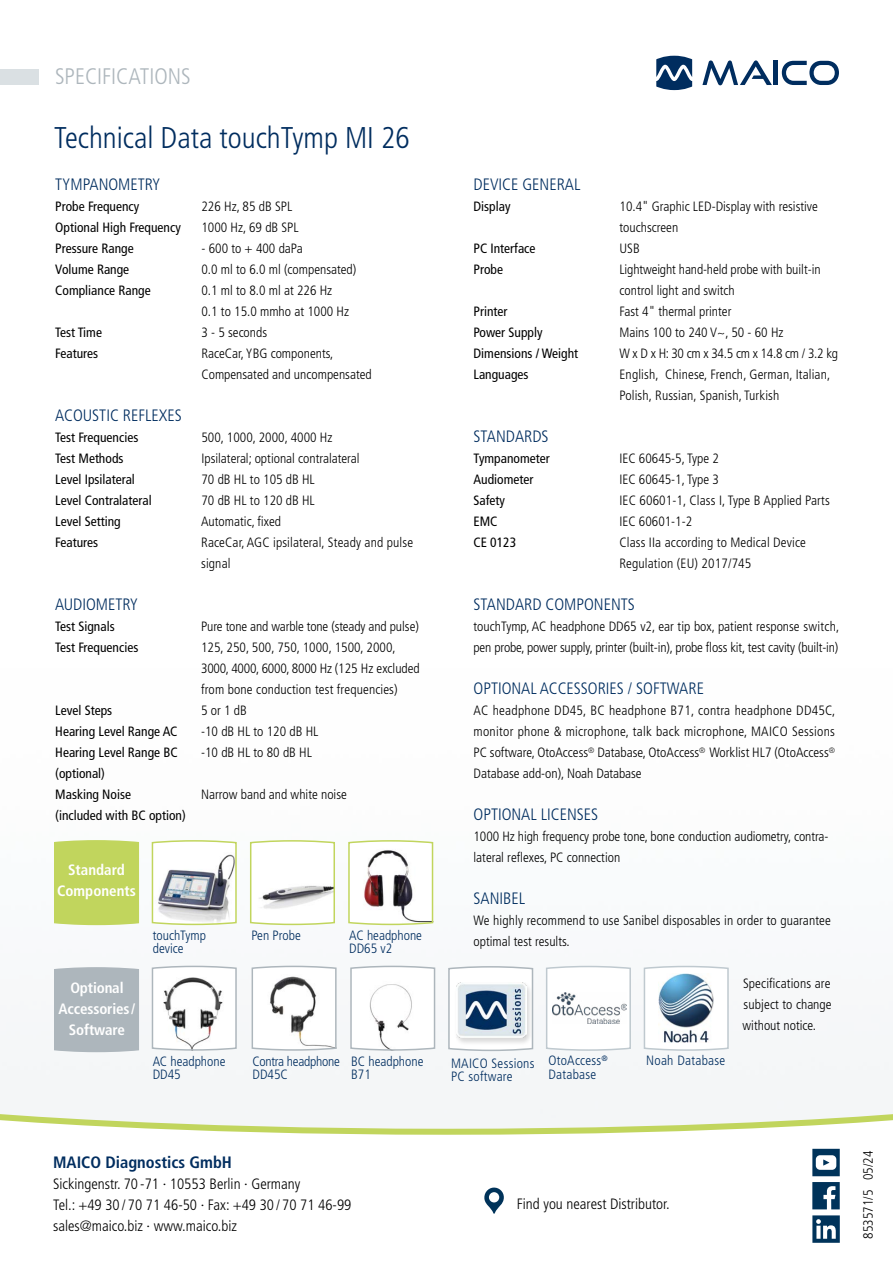
<style>
.page{position:relative;width:893px;height:1263px;background:#fff}
.page>*{position:absolute;margin:0;border:0;box-sizing:border-box;transform-origin:0 0}
.t1{font:300 condensed 30px "Frutiger LT Std";color:#002d5f}
.t2{font:300 condensed 22.5px "Frutiger LT Std";color:#adb6bc}
.t3{font:300 condensed 16.5px "Frutiger LT Std";color:#002d5f}
.t4{font:700 condensed 16.5px "Frutiger LT Std";color:#002d5f}
.t5{font:300 condensed 15px/21px "Frutiger LT Std";color:#000}
.t6{font:700 condensed 15px/21px "Frutiger LT Std";letter-spacing:-.01em;color:#fff;text-align:center}
.t7{font:300 condensed 13.5px/21px "Frutiger LT Std";color:#000}
.t8{font:condensed 13.5px/21px "Frutiger LT Std";color:#000}
.t9{font:300 condensed 13.5px/13.5px "Frutiger LT Std";color:#002d5f}
.t10{font:300 condensed 13.5px/13.5px "Frutiger LT Std";letter-spacing:.02em;color:#002d5f}
.t11{font:300 condensed 13.5px "Frutiger LT Std";letter-spacing:-.02em;color:#000}
.t12{font:300 condensed 13.5px/13.5px "Frutiger LT Std";letter-spacing:-.02em;color:#002d5f}
</style>
<div class="page">
<svg style="left:0;top:1110px;width:893px;height:25px"></svg>
<svg style="left:702px;top:60px;width:70px;height:25px"></svg>
<hr style="left:774px;top:61px;width:4px;height:24px;background:#002d5f">
<svg style="left:782px;top:61px;width:57px;height:24px"></svg>
<svg style="left:656px;top:56px;width:36px;height:34px"></svg>
<svg style="left:151px;top:839px;width:87px;height:87px"></svg>
<svg style="left:249px;top:839px;width:87px;height:87px"></svg>
<div style="left:53px;top:839px;width:87px;height:87px;background:#c1d55d"></div>
<div style="left:53px;top:966px;width:87px;height:87px;background:#adb6bc"></div>
<div style="left:0;top:69px;width:38px;height:16px;background:#dae0e3"></div>
<svg style="left:484px;top:1187px;width:20px;height:27px"></svg>
<svg style="left:251px;top:965px;width:86px;height:86px"></svg>
<svg style="left:349px;top:965px;width:87px;height:86px"></svg>
<svg style="left:447px;top:965px;width:87px;height:87px"></svg>
<svg style="left:643px;top:965px;width:87px;height:86px"></svg>
<svg style="left:545px;top:965px;width:87px;height:86px"></svg>
<svg style="left:151px;top:965px;width:87px;height:86px"></svg>
<svg style="left:347px;top:839px;width:87px;height:87px"></svg>
<svg style="left:812px;top:1182px;width:28px;height:27px"></svg>
<svg style="left:812px;top:1215px;width:28px;height:28px"></svg>
<svg style="left:812px;top:1149px;width:28px;height:27px"></svg>
<h2 class="t2" style="left:55px;top:64px;width:137px">SPECIFICATIONS</h2>
<h1 class="t1" style="left:54px;top:121px;width:357px">Technical Data touchTymp MI 26</h1>
<p class="t3" style="left:55px;top:175px;width:107px">TYMPANOMETRY</p>
<p class="t8" style="left:55px;top:196px;width:86px">Probe Frequency</p>
<p class="t7" style="left:201px;top:196px;width:92px">226 Hz, 85 dB SPL</p>
<p class="t8" style="left:55px;top:217px;width:127px">Optional High Frequency</p>
<p class="t7" style="left:201px;top:217px;width:99px">1000 Hz, 69 dB SPL</p>
<p class="t8" style="left:55px;top:238px;width:80px">Pressure Range</p>
<p class="t7" style="left:201px;top:238px;width:103px">- 600 to + 400 daPa</p>
<p class="t8" style="left:55px;top:259px;width:75px">Volume Range</p>
<p class="t7" style="left:201px;top:259px;width:156px">0.0 ml to 6.0 ml (compensated)</p>
<p class="t8" style="left:55px;top:280px;width:97px">Compliance Range</p>
<p class="t7" style="left:201px;top:280px;width:149px">0.1 ml to 8.0 ml at 226 Hz<br>0.1 to 15.0 mmho at 1000 Hz</p>
<p class="t8" style="left:55px;top:322px;width:48px">Test Time</p>
<p class="t7" style="left:201px;top:322px;width:67px">3 - 5 seconds</p>
<p class="t8" style="left:55px;top:343px;width:44px">Features</p>
<p class="t7" style="left:201px;top:343px;width:172px">RaceCar, YBG components,<br>Compensated and uncompensated</p>
<p class="t3" style="left:55px;top:406px;width:128px">ACOUSTIC REFLEXES</p>
<p class="t8" style="left:55px;top:427px;width:85px">Test Frequencies</p>
<p class="t7" style="left:201px;top:427px;width:132px">500, 1000, 2000, 4000 Hz</p>
<p class="t8" style="left:55px;top:448px;width:70px">Test Methods</p>
<p class="t7" style="left:201px;top:448px;width:160px">Ipsilateral; optional contralateral</p>
<p class="t8" style="left:55px;top:469px;width:81px">Level Ipsilateral</p>
<p class="t7" style="left:201px;top:469px;width:115px">70 dB HL to 105 dB HL</p>
<p class="t8" style="left:55px;top:490px;width:98px">Level Contralateral</p>
<p class="t7" style="left:201px;top:490px;width:115px">70 dB HL to 120 dB HL</p>
<p class="t8" style="left:55px;top:511px;width:67px">Level Setting</p>
<p class="t7" style="left:201px;top:511px;width:82px">Automatic, fixed</p>
<p class="t8" style="left:55px;top:532px;width:44px">Features</p>
<p class="t7" style="left:201px;top:532px;width:214px">RaceCar, AGC ipsilateral, Steady and pulse signal</p>
<p class="t3" style="left:55px;top:595px;width:84px">AUDIOMETRY</p>
<p class="t8" style="left:55px;top:616px;width:61px">Test Signals</p>
<p class="t7" style="left:201px;top:616px;width:219px">Pure tone and warble tone (steady and pulse)</p>
<p class="t8" style="left:55px;top:637px;width:85px">Test Frequencies</p>
<p class="t7" style="left:201px;top:637px;width:220px">125, 250, 500, 750, 1000, 1500, 2000,<br>3000, 4000, 6000, 8000 Hz (125 Hz excluded from bone conduction test frequencies)</p>
<p class="t8" style="left:55px;top:700px;width:58px">Level Steps</p>
<p class="t7" style="left:201px;top:700px;width:47px">5 or 1 dB</p>
<p class="t8" style="left:55px;top:721px;width:124px">Hearing Level Range AC</p>
<p class="t7" style="left:201px;top:721px;width:119px">-10 dB HL to 120 dB HL</p>
<p class="t8" style="left:55px;top:742px;width:124px">Hearing Level Range BC (optional)</p>
<p class="t7" style="left:201px;top:742px;width:112px">-10 dB HL to 80 dB HL</p>
<p class="t8" style="left:55px;top:784px;width:132px">Masking Noise<br>(included with BC option)</p>
<p class="t7" style="left:201px;top:784px;width:147px">Narrow band and white noise</p>
<p class="t6" style="left:57px;top:859px;width:80px">Standard<br>Components</p>
<p class="t6" style="left:59px;top:977px;width:78px">Optional<br>Accessories /<br>Software</p>
<p class="t9" style="left:153px;top:928px;width:55px">touchTymp device</p>
<p class="t9" style="left:349px;top:928px;width:74px">AC headphone<br>DD65 v2</p>
<p class="t9" style="left:252px;top:928px;width:51px">Pen Probe</p>
<p class="t3" style="left:474px;top:175px;width:108px">DEVICE GENERAL</p>
<p class="t8" style="left:474px;top:196px;width:38px">Display</p>
<p class="t7" style="left:619px;top:196px;width:200px">10.4" Graphic LED-Display with resistive touchscreen</p>
<p class="t8" style="left:474px;top:238px;width:63px">PC Interface</p>
<p class="t7" style="left:619px;top:238px;width:22px">USB</p>
<p class="t8" style="left:474px;top:259px;width:31px">Probe</p>
<p class="t7" style="left:619px;top:259px;width:203px">Lightweight hand-held probe with built-in control light and switch</p>
<p class="t8" style="left:474px;top:301px;width:35px">Printer</p>
<p class="t7" style="left:619px;top:301px;width:113px">Fast 4" thermal printer</p>
<p class="t8" style="left:474px;top:322px;width:70px">Power Supply</p>
<p class="t7" style="left:619px;top:322px;width:166px">Mains 100 to 240 V~, 50 - 60 Hz</p>
<p class="t8" style="left:474px;top:343px;width:106px">Dimensions / Weight</p>
<p class="t11" style="left:619px;top:346px;width:220px">W x D x H: 30 cm x 34.5 cm x 14.8 cm / 3.2 kg</p>
<p class="t8" style="left:474px;top:364px;width:56px">Languages</p>
<p class="t7" style="left:619px;top:364px;width:212px">English, Chinese, French, German, Italian,<br>Polish, Russian, Spanish, Turkish</p>
<p class="t3" style="left:474px;top:427px;width:77px">STANDARDS</p>
<p class="t8" style="left:474px;top:448px;width:78px">Tympanometer<br>Audiometer</p>
<p class="t7" style="left:619px;top:448px;width:101px">IEC 60645-5, Type 2<br>IEC 60645-1, Type 3</p>
<p class="t8" style="left:474px;top:490px;width:33px">Safety</p>
<p class="t7" style="left:619px;top:490px;width:212px">IEC 60601-1, Class I, Type B Applied Parts</p>
<p class="t8" style="left:474px;top:511px;width:26px">EMC</p>
<p class="t7" style="left:619px;top:511px;width:74px">IEC 60601-1-2</p>
<p class="t8" style="left:474px;top:532px;width:44px">CE 0123</p>
<p class="t7" style="left:619px;top:532px;width:188px">Class IIa according to Medical Device<br>Regulation (EU) 2017/745</p>
<p class="t3" style="left:474px;top:595px;width:163px">STANDARD COMPONENTS</p>
<p class="t7" style="left:474px;top:616px;width:367px">touchTymp, AC headphone DD65 v2, ear tip box, patient response switch, pen probe, power supply, printer (built-in), probe floss kit, test cavity (built-in)</p>
<p class="t3" style="left:474px;top:679px;width:232px">OPTIONAL ACCESSORIES / SOFTWARE</p>
<p class="t7" style="left:474px;top:700px;width:363px;text-align:justify">AC headphone DD45, BC headphone B71, contra headphone DD45C, monitor phone &amp; microphone, talk back microphone, MAICO Sessions PC software, OtoAccess<sup>®</sup> Database, OtoAccess<sup>®</sup> Worklist HL7 (OtoAccess<sup>® </sup>Database add-on), Noah Database</p>
<p class="t3" style="left:474px;top:805px;width:126px">OPTIONAL LICENSES</p>
<p class="t7" style="left:474px;top:826px;width:356px">1000 Hz high frequency probe tone, bone conduction audiometry, contra&shy;lateral reflexes, PC connection</p>
<p class="t3" style="left:474px;top:889px;width:53px">SANIBEL</p>
<p class="t7" style="left:474px;top:910px;width:359px">We highly recommend to use Sanibel disposables in order to guarantee optimal test results.</p>
<p class="t7" style="left:742px;top:973px;width:91px;text-align:justify">Specifications are subject to change without notice.</p>
<p class="t9" style="left:153px;top:1054px;width:74px">AC headphone<br>DD45</p>
<p class="t10" style="left:451px;top:1056px;width:85px">MAICO Sessions</p>
<p class="t10" style="left:646px;top:1054px;width:80px">Noah Database</p>
<p class="t10" style="left:451px;top:1070px;width:63px">PC software</p>
<p class="t12" style="left:253px;top:1054px;width:89px">Contra headphone<br>DD45C</p>
<p class="t9" style="left:351px;top:1054px;width:74px">BC headphone<br>B71</p>
<p class="t10" style="left:548px;top:1054px;width:61px">OtoAccess<sup>®<br></sup>Database</p>
<p class="t4" style="left:53px;top:1153px;width:180px">MAICO Diagnostics GmbH</p>
<p class="t5" style="left:53px;top:1174px;width:300px">Sickingenstr. 70 -71 · 10553 Berlin · Germany<br>Tel.: +49 30 / 70 71 46-50 · Fax: +49 30 / 70 71 46-99 sales@maico.biz · www.maico.biz</p>
<p class="t5" style="left:517px;top:1194px;width:154px">Find you nearest Distributor.</p>
<p class="t7" style="left:858px;top:1238px;width:89px;rotate:-90deg">853571/5 05/24</p>
</div>
